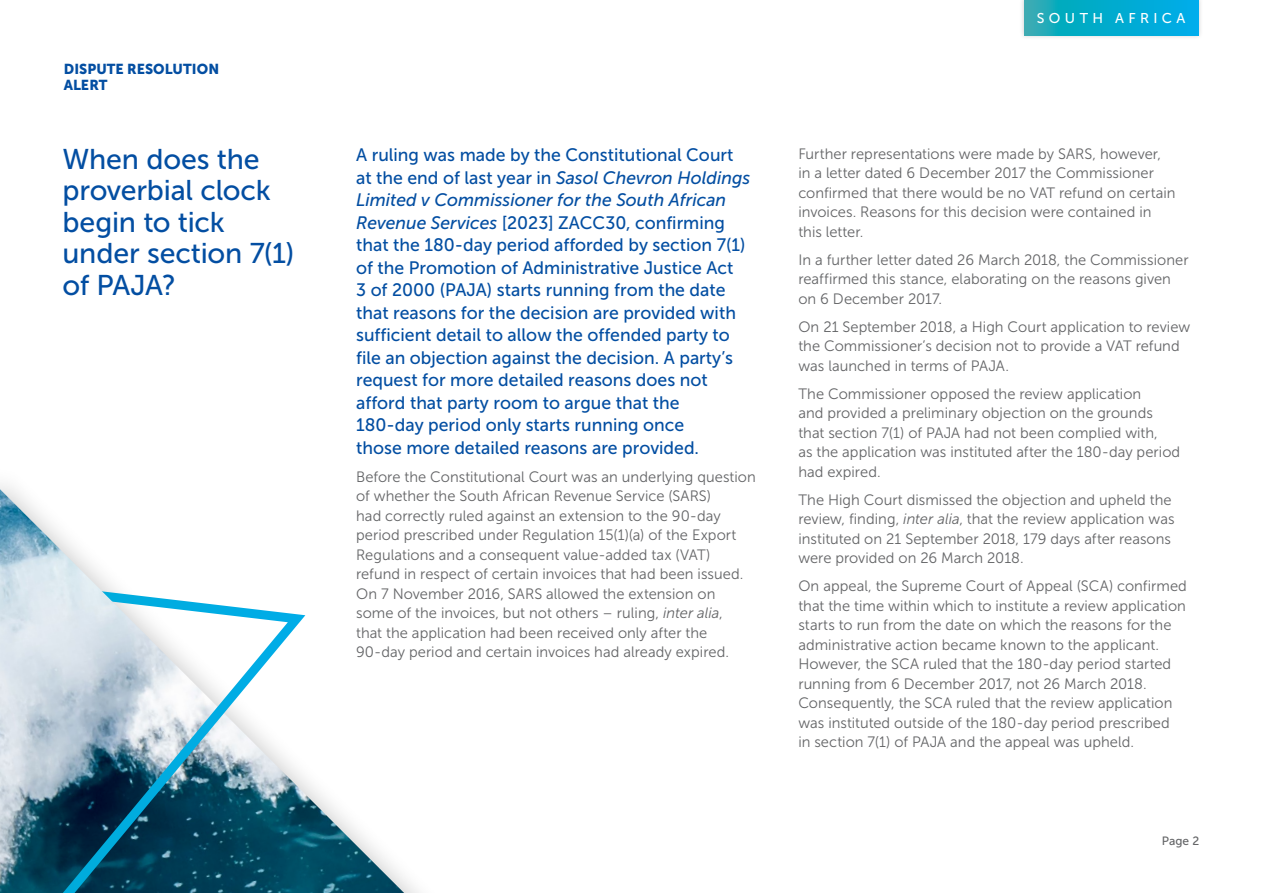
<style>
.page{position:relative;width:1263px;height:893px;background:#fff}
.page>*{position:absolute;margin:0;border:0;box-sizing:border-box;transform-origin:0 0}
.t1{font:28.5px/31.5px "Museo Sans 500";letter-spacing:-.005em;color:#034ea2}
.t2{font:18px/22.5px "Museo Sans 500";color:#034ea2}
.t3{font:15px/19.5px "Museo Sans 300";letter-spacing:.005em;color:#636466}
.t4{font:14.25px/15.3px "Museo Sans 900";letter-spacing:.005em;color:#034ea2}
.t5{font:14.1px "Museo Sans 500";letter-spacing:.305em;color:#fff}
.t6{font:12px "Museo Sans 500";color:#636466}
.s1{font-style:italic}
</style>
<div class="page">
<img style="left:314px;top:788px;width:90px;height:105px">
<svg style="left:0;top:596px;width:314px;height:297px"></svg>
<img style="left:0;top:489px;width:149px;height:149px">
<div style="left:1019px;top:0;width:184px;height:40px;background:#000;opacity:.2"></div>
<svg style="left:1024px;top:0;width:174px;height:35px;background:#07abce"></svg>
<p class="t4" style="left:64px;top:62px;width:157px">DISPUTE RESOLUTION<br>ALERT</p>
<h1 class="t1" style="left:62px;top:143px;width:234px">When does the proverbial clock begin to tick under section 7(1) of PAJA?</h1>
<p class="t2" style="left:356px;top:144px;width:396px">A ruling was made by the Constitutional Court at the end of last year in <span class="s1">Sasol Chevron Holdings Limited v Commissioner for the South African Revenue Services</span> [2023] ZACC30, confirming that the 180-day period afforded by section 7(1) of the Promotion of Administrative Justice Act<br>3 of 2000 (PAJA) starts running from the date that reasons for the decision are provided with sufficient detail to allow the offended party to file an objection against the decision. A party’s request for more detailed reasons does not afford that party room to argue that the 180-day period only starts running once<br>those more detailed reasons are provided.</p>
<p class="t3" style="left:356px;top:467px;width:401px">Before the Constitutional Court was an underlying question of whether the South African Revenue Service (SARS)<br>had correctly ruled against an extension to the 90-day period prescribed under Regulation 15(1)(a) of the Export Regulations and a consequent value-added tax (VAT) refund in respect of certain invoices that had been issued.<br>On 7 November 2016, SARS allowed the extension on some of the invoices, but not others – ruling, <span class="s1">inter alia</span>,<br>that the application had been received only after the 90-day period and certain invoices had already expired.</p>
<p class="t5" style="left:1037px;top:10px;width:150px">SOUTH AFRICA</p>
<p class="t3" style="left:798px;top:144px;width:379px">Further representations were made by SARS, however, in a letter dated 6 December 2017 the Commissioner confirmed that there would be no VAT refund on certain invoices. Reasons for this decision were contained in this letter.</p>
<p class="t3" style="left:798px;top:250px;width:392px">In a further letter dated 26 March 2018, the Commissioner reaffirmed this stance, elaborating on the reasons given on 6 December 2017.</p>
<p class="t3" style="left:798px;top:317px;width:393px">On 21 September 2018, a High Court application to review the Commissioner’s decision not to provide a VAT refund was launched in terms of PAJA.</p>
<p class="t3" style="left:798px;top:384px;width:383px">The Commissioner opposed the review application<br>and provided a preliminary objection on the grounds that section 7(1) of PAJA had not been complied with,<br>as the application was instituted after the 180-day period had expired.</p>
<p class="t3" style="left:798px;top:490px;width:378px">The High Court dismissed the objection and upheld the review, finding, <span class="s1">inter alia</span>, that the review application was instituted on 21 September 2018, 179 days after reasons were provided on 26 March 2018.</p>
<p class="t3" style="left:798px;top:576px;width:390px">On appeal, the Supreme Court of Appeal (SCA) confirmed that the time within which to institute a review application starts to run from the date on which the reasons for the administrative action became known to the applicant.<br>However, the SCA ruled that the 180-day period started running from 6 December 2017, not 26 March 2018.<br>Consequently, the SCA ruled that the review application was instituted outside of the 180-day period prescribed<br>in section 7(1) of PAJA and the appeal was upheld.</p>
<p class="t6" style="left:1162px;top:834px;width:39px">Page 2</p>
</div>
